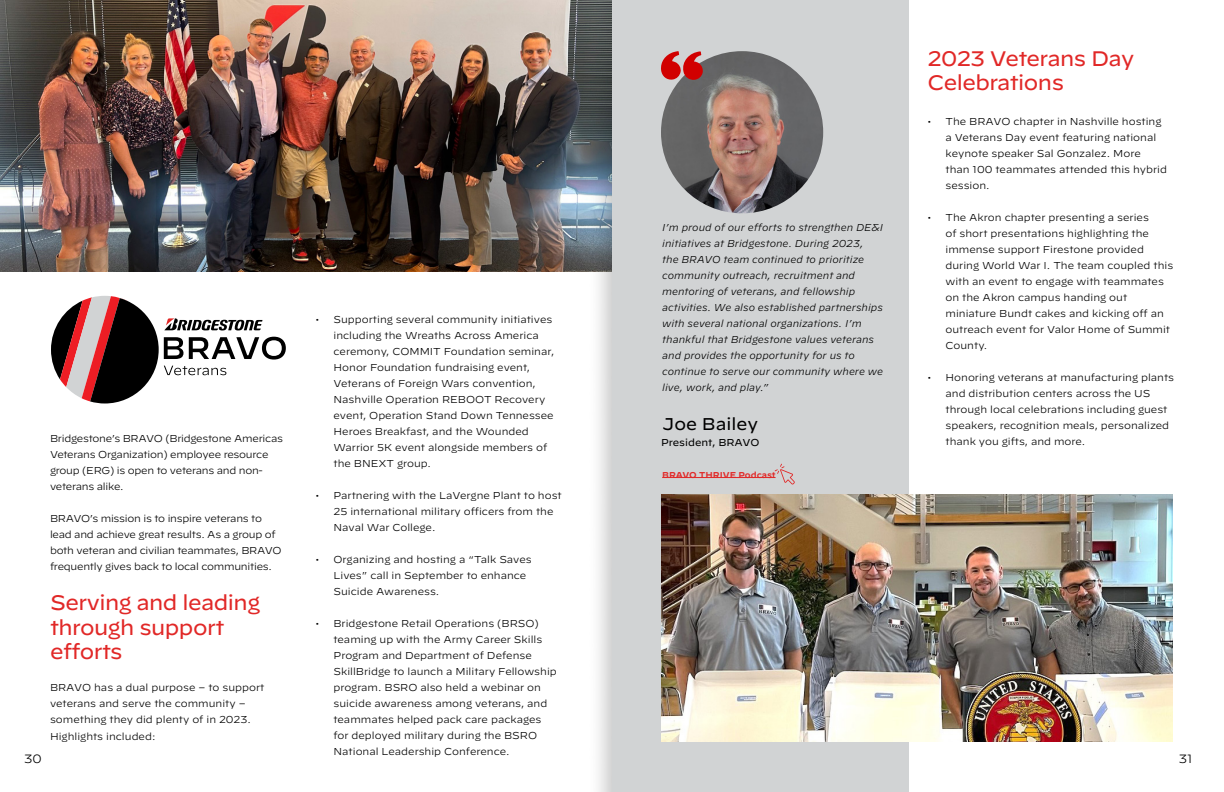
<style>
.page{position:relative;width:1224px;height:792px;background:#fff}
.page>*{position:absolute;margin:0;border:0;box-sizing:border-box;transform-origin:0 0}
.t1{font:21px/24px "Decimal";letter-spacing:-.025em;color:#e12827}
.t2{font:17px "Decimal";color:#000}
.t3{font:300 12px "Decimal";color:#000}
.t4{font:300 10px/16px "Decimal";color:#000}
.t5{font:italic 300 10px/16px "Decimal";color:#000}
.t6{font:300 10px/16px "Decimal";letter-spacing:-.025em;color:#000}
.t7{font:10px "Decimal";color:#000}
.t8{font:600 8.5px "Decimal";color:#e12827}
</style>
<div class="page">
<img style="left:0;top:0;width:612px;height:792px">
<div style="left:612px;top:0;width:296px;height:792px;background:#d1d3d4"></div>
<img style="left:661px;top:51px;width:162px;height:162px;border-radius:81px">
<svg style="left:661px;top:51px;width:42px;height:29px"></svg>
<img style="left:661px;top:494px;width:512px;height:248px">
<hr style="left:662px;top:477px;width:114px;height:1px;background:#e12827">
<svg style="left:775px;top:464px;width:20px;height:21px"></svg>
<svg style="left:51px;top:296px;width:235px;height:108px"></svg>
<h1 class="t1" style="left:928px;top:47px;width:208px">2023 Veterans Day<br>Celebrations</h1>
<p class="t4" style="left:946px;top:114px;width:223px;text-indent:-18px">• The BRAVO chapter in Nashville hosting a Veterans Day event featuring national keynote speaker Sal Gonzalez. More than 100 teammates attended this hybrid session.</p>
<p class="t4" style="left:946px;top:210px;width:229px;text-indent:-18px">• The Akron chapter presenting a series<br>of short presentations highlighting the immense support Firestone provided during World War I. The team coupled this with an event to engage with teammates on the Akron campus handing out miniature Bundt cakes and kicking off an outreach event for Valor Home of Summit County.</p>
<p class="t4" style="left:946px;top:370px;width:230px;text-indent:-18px">• Honoring veterans at manufacturing plants and distribution centers across the US through local celebrations including guest speakers, recognition meals, personalized thank you gifts, and more.</p>
<p class="t5" style="left:662px;top:218px;width:222px">I’m proud of our efforts to strengthen DE&amp;I initiatives at Bridgestone. During 2023,<br>the BRAVO team continued to prioritize community outreach, recruitment and mentoring of veterans, and fellowship activities. We also established partnerships with several national organizations. I’m thankful that Bridgestone values veterans and provides the opportunity for us to continue to serve our community where we live, work, and play.”</p>
<h2 class="t2" style="left:662px;top:414px;width:97px">Joe Bailey</h2>
<p class="t7" style="left:661px;top:437px;width:100px">President, BRAVO</p>
<p class="t4" style="left:334px;top:312px;width:222px;text-indent:-18px">• Supporting several community initiatives including the Wreaths Across America ceremony, COMMIT Foundation seminar, Honor Foundation fundraising event, Veterans of Foreign Wars convention, Nashville Operation REBOOT Recovery event, Operation Stand Down Tennessee Heroes Breakfast, and the Wounded Warrior 5K event alongside members of the BNEXT group.</p>
<p class="t4" style="left:334px;top:488px;width:230px;text-indent:-18px">• Partnering with the LaVergne Plant to host<br>25 international military officers from the<br>Naval War College.</p>
<p class="t4" style="left:334px;top:552px;width:200px;text-indent:-18px">• Organizing and hosting a “Talk Saves<br>Lives” call in September to enhance<br>Suicide Awareness.</p>
<p class="t4" style="left:334px;top:616px;width:225px;text-indent:-18px">• Bridgestone Retail Operations (BRSO) teaming up with the Army Career Skills Program and Department of Defense SkillBridge to launch a Military Fellowship program. BSRO also held a webinar on suicide awareness among veterans, and teammates helped pack care packages for deployed military during the BSRO National Leadership Conference.</p>
<p class="t6" style="left:50px;top:431px;width:235px">Bridgestone’s BRAVO (Bridgestone Americas Veterans Organization) employee resource group (ERG) is open to veterans and non&shy;veterans alike.</p>
<p class="t6" style="left:50px;top:511px;width:233px">BRAVO’s mission is to inspire veterans to lead and achieve great results. As a group of both veteran and civilian teammates, BRAVO frequently gives back to local communities.</p>
<h1 class="t1" style="left:50px;top:591px;width:212px">Serving and leading through support efforts</h1>
<p class="t4" style="left:50px;top:680px;width:216px">BRAVO has a dual purpose – to support veterans and serve the community – something they did plenty of in 2023.</p>
<p class="t4" style="left:50px;top:729px;width:107px">Highlights included:</p>
<p class="t8" style="left:662px;top:467px;width:115px">BRAVO THRIVE Podcast</p>
<p class="t3" style="left:24px;top:751px;width:19px">30</p>
<p class="t3" style="left:1179px;top:751px;width:15px">31</p>
</div>
